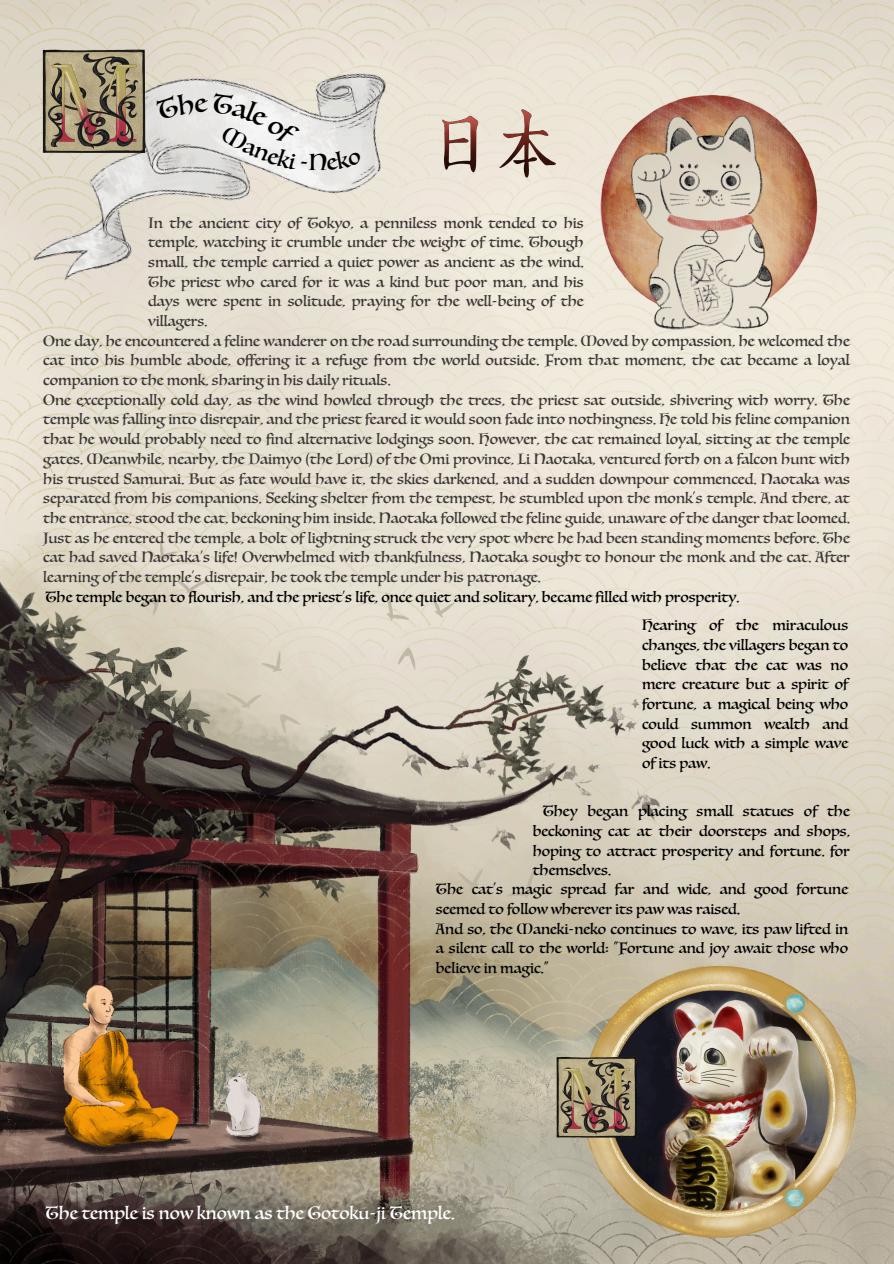
<style>
.page{position:relative;width:894px;height:1264px;background:#fff}
.page>*{position:absolute;margin:0;border:0;box-sizing:border-box;transform-origin:0 0}
.t1{font:22.35px "Luminari";color:#000}
.t2{font:17.55px "Luminari";color:#fff}
.t3{font:14.55px/19.6px "Luminari";color:#3b3836;text-align:justify}
.t4{font:14.55px/19.6px "Luminari";color:#000;text-align:justify}
</style>
<div class="page">
<img style="left:0;top:0;width:893px;height:1262px">
<img style="left:0;top:0;width:459px;height:301px">
<img style="left:546px;top:46px;width:312px;height:324px">
<img style="left:436px;top:102px;width:122px;height:85px">
<img style="left:39px;top:46px;width:110px;height:111px">
<img style="left:561px;top:948px;width:302px;height:315px">
<img style="left:554px;top:1053px;width:84px;height:88px">
<svg style="left:327px;top:149px;width:35px;height:21px"></svg>
<svg style="left:155px;top:92px;width:152px;height:78px"></svg>
<p class="t1" style="left:309px;top:148px;width:20px">N</p>
<p class="t3" style="left:148px;top:213px;width:436px">In the ancient city of Tokyo, a penniless monk tended to his temple, watching it crumble under the weight of time. Though small, the temple carried a quiet power as ancient as the wind.<br>The priest who cared for it was a kind but poor man, and his days were spent in solitude, praying for the well-being of the villagers.</p>
<p class="t3" style="left:43px;top:331px;width:807px">One day, he encountered a feline wanderer on the road surrounding the temple. Moved by compassion, he welcomed the cat into his humble abode, offering it a refuge from the world outside. From that moment, the cat became a loyal companion to the monk, sharing in his daily rituals.</p>
<p class="t3" style="left:43px;top:390px;width:807px">One exceptionally cold day, as the wind howled through the trees, the priest sat outside, shivering with worry. The temple was falling into disrepair, and the priest feared it would soon fade into nothingness. He told his feline companion that he would probably need to find alternative lodgings soon. However, the cat remained loyal, sitting at the temple gates. Meanwhile, nearby, the Daimyo (the Lord) of the Omi province, Li Naotaka, ventured forth on a falcon hunt with his trusted Samurai. But as fate would have it, the skies darkened, and a sudden downpour commenced. Naotaka was separated from his companions. Seeking shelter from the tempest, he stumbled upon the monk's temple. And there, at the entrance, stood the cat, beckoning him inside. Naotaka followed the feline guide, unaware of the danger that loomed.<br>Just as he entered the temple, a bolt of lightning struck the very spot where he had been standing moments before. The cat had saved Naotaka's life! Overwhelmed with thankfulness, Naotaka sought to honour the monk and the cat. After learning of the temple's disrepair, he took the temple under his patronage.</p>
<p class="t4" style="left:45px;top:587px;width:695px">The temple began to flourish, and the priest’s life, once quiet and solitary, became filled with prosperity.</p>
<p class="t4" style="left:642px;top:615px;width:207px">Hearing of the miraculous changes, the villagers began to believe that the cat was no mere creature but a spirit of fortune, a magical being who could summon wealth and good luck with a simple wave of its paw.</p>
<p class="t4" style="left:532px;top:801px;width:318px;text-indent:10px">They began placing small statues of the beckoning cat at their doorsteps and shops, hoping to attract prosperity and fortune. for themselves.</p>
<p class="t4" style="left:436px;top:880px;width:413px;text-align:left">The cat's magic spread far and wide, and good fortune seemed to follow wherever its paw was raised.<br>And so, the Maneki-neko continues to wave, its paw lifted in a silent call to the world: "Fortune and joy await those who believe in magic."</p>
<p class="t2" style="left:45px;top:1201px;width:410px">The temple is now known as the Gotoku-ji Temple.</p>
</div>
